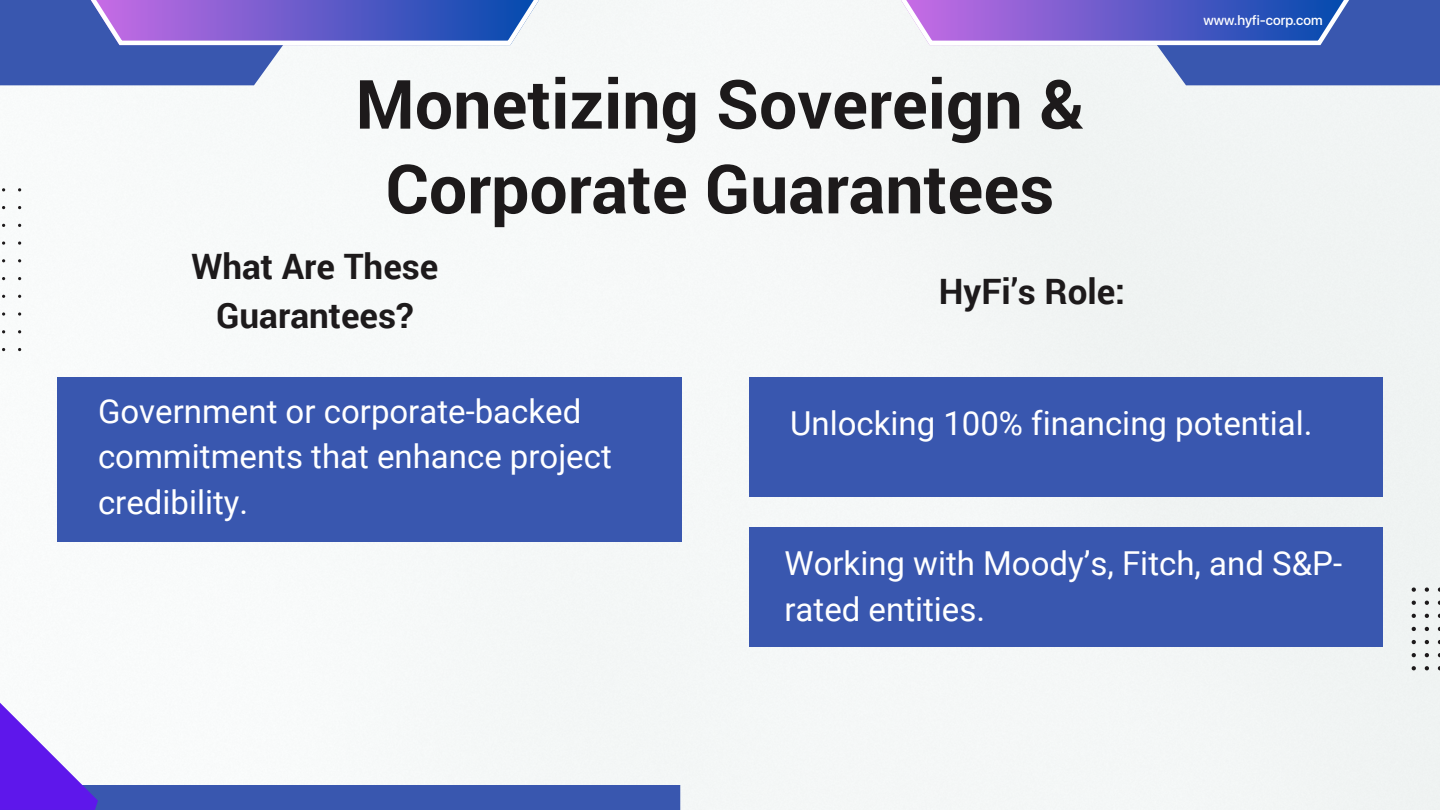
<style>
.page{position:relative;width:1440px;height:810px;background:#f5f8f7}
.page>*{position:absolute;margin:0;border:0;box-sizing:border-box;transform-origin:0 0}
.t1{font:700 68px/84.7px "Roboto";color:#1d1a1b;text-align:center}
.t2{font:700 35px/48.7px "Roboto";color:#1d1a1b;text-align:center}
.t3{font:33px/45.8px "Roboto";color:#fff}
.t4{font:500 14px "SF Pro Display";color:#fff}
</style>
<div class="page">
<div style="left:749px;top:377px;width:634px;height:120px;background:#3957af"></div>
<div style="left:58px;top:377px;width:624px;height:165px;background:#3957af"></div>
<div style="left:749px;top:528px;width:634px;height:119px;background:#3957af"></div>
<svg style="left:0;top:0;width:539px;height:85px"></svg>
<svg style="left:901px;top:0;width:539px;height:85px"></svg>
<svg style="left:18px;top:241px;width:3px;height:4px"></svg>
<svg style="left:18px;top:312px;width:3px;height:4px"></svg>
<svg style="left:2px;top:241px;width:3px;height:4px"></svg>
<svg style="left:2px;top:312px;width:3px;height:4px"></svg>
<svg style="left:1412px;top:666px;width:4px;height:4px"></svg>
<svg style="left:1412px;top:653px;width:4px;height:4px"></svg>
<svg style="left:1412px;top:640px;width:4px;height:4px"></svg>
<svg style="left:1412px;top:627px;width:4px;height:4px"></svg>
<svg style="left:1412px;top:614px;width:4px;height:4px"></svg>
<svg style="left:1412px;top:601px;width:4px;height:4px"></svg>
<svg style="left:1412px;top:587px;width:4px;height:5px"></svg>
<svg style="left:1425px;top:666px;width:4px;height:4px"></svg>
<svg style="left:1425px;top:653px;width:4px;height:4px"></svg>
<svg style="left:1425px;top:640px;width:4px;height:4px"></svg>
<svg style="left:1425px;top:627px;width:4px;height:4px"></svg>
<svg style="left:1425px;top:614px;width:4px;height:4px"></svg>
<svg style="left:1425px;top:601px;width:4px;height:4px"></svg>
<svg style="left:1425px;top:587px;width:4px;height:5px"></svg>
<svg style="left:0;top:703px;width:680px;height:107px"></svg>
<p class="t1" style="left:355px;top:62px;width:730px">Monetizing Sovereign &amp;<br>Corporate Guarantees</p>
<p class="t2" style="left:191px;top:242px;width:249px">What Are These<br>Guarantees?</p>
<p class="t2" style="left:939px;top:267px;width:188px">HyFi’s Role:</p>
<p class="t4" style="left:1203px;top:10px;width:121px">www.hyfi-corp.com</p>
<p class="t3" style="left:98px;top:387px;width:515px">Government or corporate-backed commitments that enhance project credibility.</p>
<p class="t3" style="left:790px;top:400px;width:524px">Unlocking 100% financing potential.</p>
<p class="t3" style="left:784px;top:540px;width:559px">Working with Moody’s, Fitch, and S&amp;P&shy;rated entities.</p>
</div>
